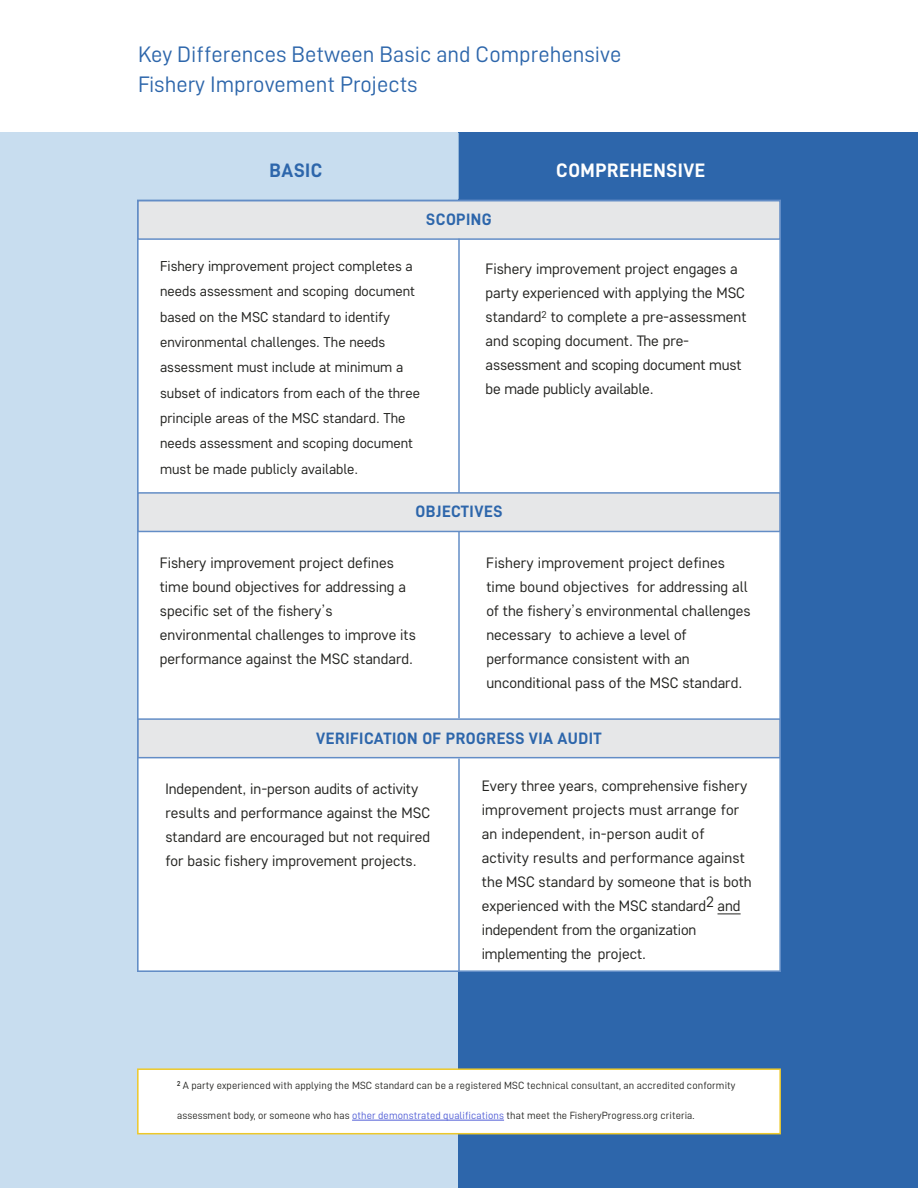
<style>
.page{position:relative;width:918px;height:1188px;background:#fff}
.page>*{position:absolute;margin:0;border:0;box-sizing:border-box;transform-origin:0 0}
.t1{font:22.5px/30px "D DIN";color:#2d66ab}
.t2{font:19.5px "D DIN Bold";letter-spacing:.03em;color:#fff}
.t3{font:19.5px "D DIN Bold";letter-spacing:.03em;color:#2d66ab}
.t4{font:16.5px "D DIN Bold";letter-spacing:.03em;color:#2d66ab}
.t5{font:15px/24px "Core Sans D35";color:#242421}
.t6{font:14.25px/25.3px "Core Sans D35";color:#242421}
.t7{font:10.5px "D DIN";letter-spacing:.01em;color:#242421}
.s1{color:#232320}
.s2{color:#4f5cd6}
</style>
<div class="page">
<div style="left:458px;top:133px;width:460px;height:1055px;background:#2d66ab"></div>
<div style="left:0;top:133px;width:458px;height:1055px;background:#c8ddef"></div>
<div style="left:137px;top:1068px;width:644px;height:66px;background:#fff;border:2px solid #edc829"></div>
<div style="left:137px;top:201px;width:644px;height:771px;background:#fff"></div>
<div style="left:137px;top:200px;width:644px;height:40px;background:#e6e7e8;border:2px solid #638dc6"></div>
<svg style="left:718px;top:914px;width:23px;height:1px"></svg>
<hr style="left:458px;top:239px;width:2px;height:479px;background:#638dc6">
<hr style="left:457px;top:133px;width:2px;height:66px;background:#c7def0">
<hr style="left:458px;top:759px;width:2px;height:213px;background:#638dc6">
<div style="left:137px;top:492px;width:644px;height:40px;background:#e6e7e8;border:2px solid #638dc6"></div>
<div style="left:137px;top:718px;width:644px;height:40px;background:#e6e7e8;border:2px solid #638dc6"></div>
<hr style="left:352px;top:1120px;width:152px;height:1px;background:#4f5cd6">
<h1 class="t1" style="left:138px;top:39px;width:485px">Key Differences Between Basic and Comprehensive<br>Fishery Improvement Projects</h1>
<h2 class="t3" style="left:269px;top:160px;width:55px">BASIC</h2>
<p class="t4" style="left:426px;top:210px;width:67px">SCOPING</p>
<h2 class="t2" style="left:556px;top:160px;width:150px">COMPREHENSIVE</h2>
<p class="t6" style="left:160px;top:253px;width:262px"><span class="s1">Fishery improvement project</span> completes a needs assessment and <span class="s1">scoping</span> document based on the MSC standard to identify environmental challenges. The needs assessment must include at minimum a subset of indicators from each of the three principle areas of the MSC standard. The needs assessment and scoping document must be made publicly available.</p>
<p class="t5" style="left:486px;top:257px;width:262px">Fishery improvement project engages a party experienced with applying the MSC standard<sup>2</sup> to complete a pre-assessment and scoping document. The pre&shy;assessment and scoping document must be made publicly available.</p>
<p class="t4" style="left:416px;top:502px;width:88px">OBJECTIVES</p>
<p class="t5" style="left:160px;top:550px;width:258px">Fishery improvement project defines time bound objectives for addressing a specific set of the fishery’s environmental challenges to improve its performance against the MSC standard.</p>
<p class="t5" style="left:486px;top:550px;width:266px">Fishery improvement project defines time bound objectives for addressing all of the fishery’s environmental challenges necessary to achieve a level of performance consistent with an unconditional pass of the MSC standard.</p>
<p class="t4" style="left:316px;top:729px;width:287px">VERIFICATION OF PROGRESS VIA AUDIT</p>
<p class="t5" style="left:165px;top:777px;width:266px">Independent, in-person audits of activity results and performance against the MSC standard are encouraged but not required for basic fishery improvement projects.</p>
<p class="t5" style="left:482px;top:774px;width:272px">Every three years, comprehensive fishery improvement projects must arrange for an independent, in-person audit of activity results and performance against the MSC standard by someone that is both experienced with the MSC standard2 and independent from the organization implementing the project.</p>
<p class="t7" style="left:177px;top:1080px;width:560px"><sup>2</sup> A party experienced with applying the MSC standard can be a registered MSC technical consultant, an accredited conformity</p>
<p class="t7" style="left:177px;top:1110px;width:519px">assessment body, or someone who has <span class="s2">other demonstrated qualifications</span> that meet the FisheryProgress.org criteria.</p>
</div>
